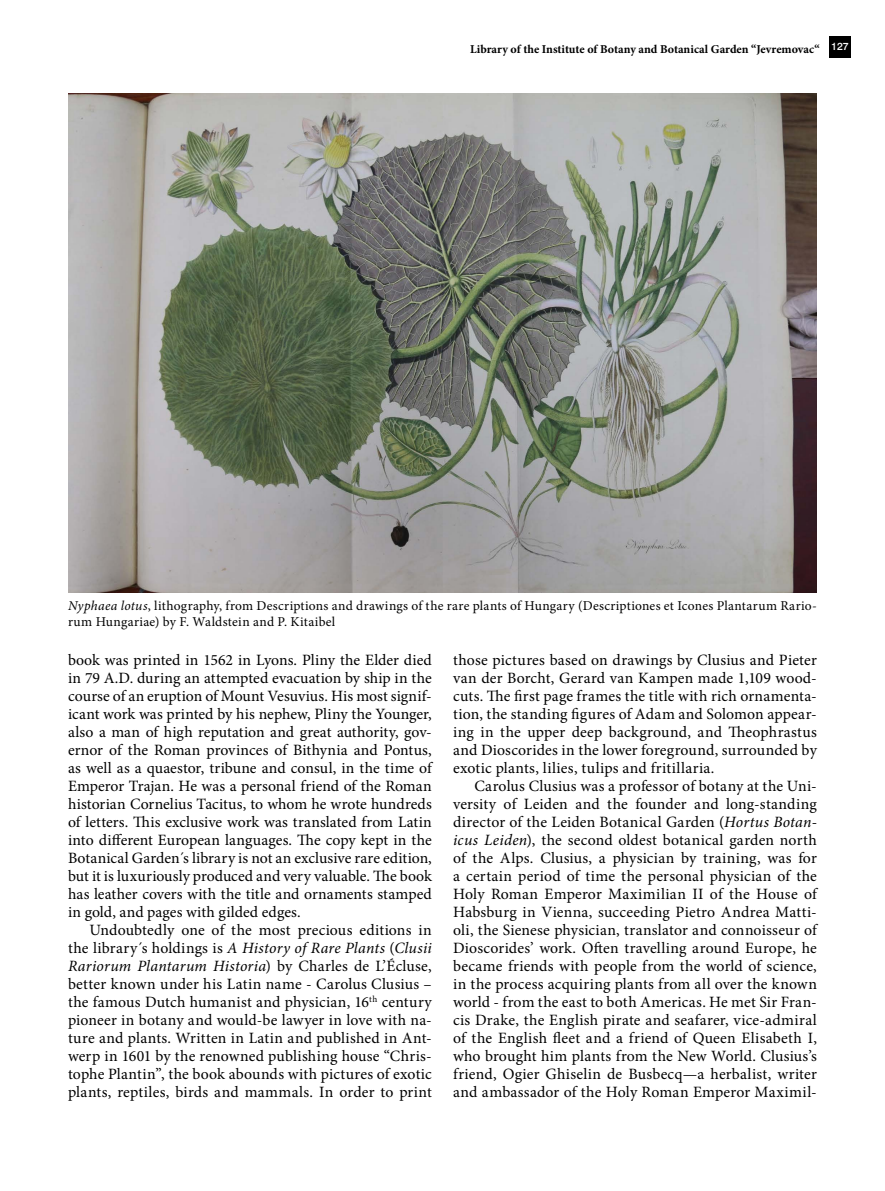
<style>
.page{position:relative;width:885px;height:1191px;background:#fff}
.page>*{position:absolute;margin:0;border:0;box-sizing:border-box;transform-origin:0 0}
.t1{font:15.75px/18px "Minion Pro";letter-spacing:.01em;color:#000;text-align:justify}
.t2{font:13.5px/16.5px "Minion Pro";letter-spacing:.02em;color:#000}
.t3{font:700 12px "Minion Pro";letter-spacing:-.005em;color:#000}
.s1{font-style:italic}
</style>
<div class="page">
<div style="left:829px;top:37px;width:21px;height:21px;background:#000"></div>
<img style="left:68px;top:94px;width:748px;height:498px">
<p class="t3" style="left:470px;top:40px;width:380px">Library of the Institute of Botany and Botanical Garden “Jevremovac“ <sup>127</sup></p>
<p class="t2" style="left:68px;top:597px;width:750px"><span class="s1">Nyphaea lotus</span>, lithography, from Descriptions and drawings of the rare plants of Hungary (Descriptiones et Icones Plantarum Rario&shy;rum Hungariae) by F. Waldstein and P. Kitaibel</p>
<p class="t1" style="left:68px;top:651px;width:365px">book was printed in 1562 in Lyons. Pliny the Elder died in 79 A.D. during an attempted evacuation by ship in the course of an eruption of Mount Vesuvius. His most signif&shy;icant work was printed by his nephew, Pliny the Younger, also a man of high reputation and great authority, gov&shy;ernor of the Roman provinces of Bithynia and Pontus, as well as a quaestor, tribune and consul, in the time of Emperor Trajan. He was a personal friend of the Roman historian Cornelius Tacitus, to whom he wrote hundreds of letters. This exclusive work was translated from Latin into different European languages. The copy kept in the Botanical Garden´s library is not an exclusive rare edition, but it is luxuriously produced and very valuable. The book has leather covers with the title and ornaments stamped in gold, and pages with gilded edges.</p>
<p class="t1" style="left:68px;top:921px;width:365px;text-indent:21px">Undoubtedly one of the most precious editions in the library´s holdings is <span class="s1">A History of Rare Plants</span> (<span class="s1">Clusii Rariorum Plantarum Historia</span>) by Charles de L’Écluse, better known under his Latin name - Carolus Clusius – the famous Dutch humanist and physician, 16<sup>th</sup> century pioneer in botany and would-be lawyer in love with na&shy;ture and plants. Written in Latin and published in Ant&shy;werp in 1601 by the renowned publishing house “Chris&shy;tophe Plantin”, the book abounds with pictures of exotic plants, reptiles, birds and mammals. In order to print</p>
<p class="t1" style="left:453px;top:651px;width:365px">those pictures based on drawings by Clusius and Pieter van der Borcht, Gerard van Kampen made 1,109 wood&shy;cuts. The first page frames the title with rich ornamenta&shy;tion, the standing figures of Adam and Solomon appear&shy;ing in the upper deep background, and Theophrastus and Dioscorides in the lower foreground, surrounded by exotic plants, lilies, tulips and fritillaria.</p>
<p class="t1" style="left:453px;top:777px;width:365px;text-indent:21px">Carolus Clusius was a professor of botany at the Uni&shy;versity of Leiden and the founder and long-standing director of the Leiden Botanical Garden (<span class="s1">Hortus Botan&shy;icus Leiden</span>), the second oldest botanical garden north of the Alps. Clusius, a physician by training, was for a certain period of time the personal physician of the Holy Roman Emperor Maximilian II of the House of Habsburg in Vienna, succeeding Pietro Andrea Matti&shy;oli, the Sienese physician, translator and connoisseur of Dioscorides’ work. Often travelling around Europe, he became friends with people from the world of science, in the process acquiring plants from all over the known world - from the east to both Americas. He met Sir Fran&shy;cis Drake, the English pirate and seafarer, vice-admiral of the English fleet and a friend of Queen Elisabeth I, who brought him plants from the New World. Clusius’s friend, Ogier Ghiselin de Busbecq—a herbalist, writer and ambassador of the Holy Roman Emperor Maximil-</p>
</div>
